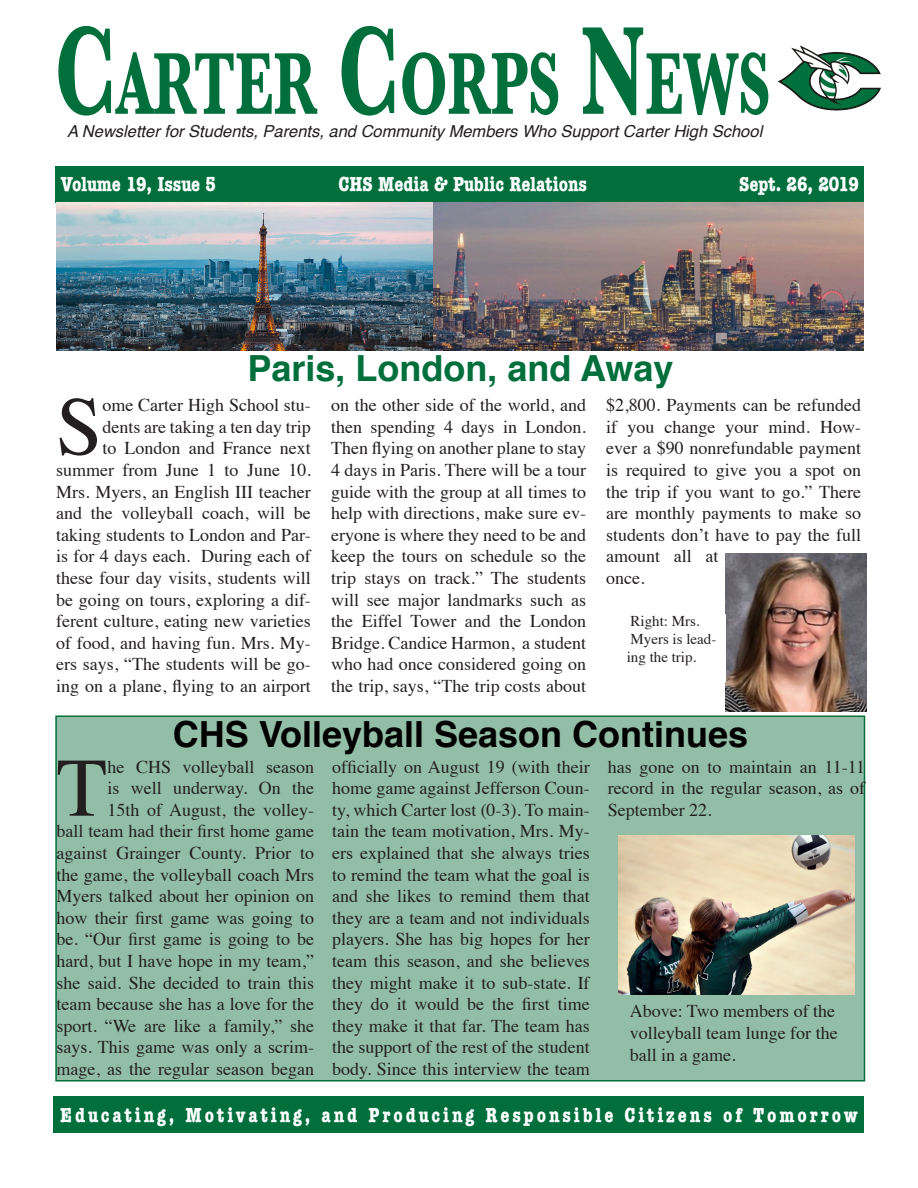
<style>
.page{position:relative;width:918px;height:1188px;background:#fff}
.page>*{position:absolute;margin:0;border:0;box-sizing:border-box;transform-origin:0 0}
.t1{font:700 91.2px "Baskerville";color:#006f3c;scale:.63 1}
.t2{font:83.25px "Times";color:#231f20}
.t3{font:700 36px "Helvetica";color:#000}
.t4{font:700 36px "Helvetica";color:#006f3c}
.t5{font:700 condensed 21px "American Typewriter";letter-spacing:.14em;color:#fff}
.t6{font:700 condensed 21px "American Typewriter";color:#fff}
.t7{font:18px/21.6px "Times";color:#231f20;text-align:justify}
.t8{font:italic 16.5px "Helvetica";color:#231f20}
.t9{font:15px/18px "Times";color:#231f20}
.s1{font-size:130.35px}
</style>
<div class="page">
<div style="left:55px;top:716px;width:810px;height:366px;background:#92bea7;border:2px solid #006f3c"></div>
<div style="left:54px;top:1097px;width:810px;height:36px;background:#006f3c"></div>
<div style="left:55px;top:167px;width:809px;height:36px;background:#006f3c"></div>
<img style="left:777px;top:45px;width:104px;height:66px">
<img style="left:619px;top:835px;width:235px;height:159px">
<img style="left:57px;top:203px;width:807px;height:148px">
<img style="left:726px;top:554px;width:140px;height:157px">
<p class="t1" style="left:55px;top:31px;width:1138px"><span class="s1">C</span>ARTER <span class="s1">C</span>ORPS <span class="s1">N</span>EWS</p>
<p class="t8" style="left:67px;top:119px;width:697px">A Newsletter for Students, Parents, and Community Members Who Support Carter High School</p>
<p class="t6" style="left:61px;top:167px;width:157px">Volume 19, Issue 5</p>
<p class="t6" style="left:339px;top:167px;width:250px">CHS Media &amp; Public Relations</p>
<p class="t6" style="left:739px;top:167px;width:121px">Sept. 26, 2019</p>
<p class="t4" style="left:247px;top:340px;width:428px">Paris, London, and Away</p>
<p class="t2" style="left:56px;top:349px;width:48px">S</p>
<p class="t7" style="left:56px;top:393px;width:256px;text-align:right">ome Carter High School stu-<br>dents are taking a ten day trip<br>to London and France next summer from June 1 to June 10.<br>Mrs. Myers, an English III teacher and the volleyball coach, will be taking students to London and Par&shy;is for 4 days each. During each of these four day visits, students will be going on tours, exploring a dif&shy;ferent culture, eating new varieties of food, and having fun. Mrs. My&shy;ers says, “The students will be go&shy;ing on a plane, flying to an airport</p>
<p class="t7" style="left:331px;top:393px;width:256px">on the other side of the world, and then spending 4 days in London.<br>Then flying on another plane to stay 4 days in Paris. There will be a tour guide with the group at all times to help with directions, make sure ev&shy;eryone is where they need to be and keep the tours on schedule so the trip stays on track.” The students will see major landmarks such as the Eiffel Tower and the London Bridge. Candice Harmon, a student who had once considered going on the trip, says, “The trip costs about</p>
<p class="t7" style="left:606px;top:393px;width:256px;text-align:left">$2,800. Payments can be refunded if you change your mind. How&shy;ever a $90 nonrefundable payment is required to give you a spot on the trip if you want to go.” There are monthly payments to make so students don’t have to pay the full amount all at<br>once.</p>
<p class="t9" style="left:631px;top:610px;width:71px">Right: Mrs.</p>
<p class="t9" style="left:627px;top:628px;width:91px">Myers is lead&shy;ing the trip.</p>
<p class="t3" style="left:173px;top:705px;width:577px">CHS Volleyball Season Continues</p>
<p class="t2" style="left:57px;top:710px;width:52px">T</p>
<p class="t7" style="left:57px;top:754px;width:259px;text-align:right">he CHS volleyball season<br>is well underway. On the<br>15th of August, the volley-<br>ball team had their first home game against Grainger County. Prior to the game, the volleyball coach Mrs<br>Myers talked about her opinion on how their first game was going to be. “Our first game is going to be hard, but I have hope in my team,” she said. She decided to train this team because she has a love for the sport. “We are like a family,” she says. This game was only a scrim&shy;mage, as the regular season began</p>
<p class="t7" style="left:332px;top:754px;width:259px">officially on August 19 (with their home game against Jefferson Coun&shy;ty, which Carter lost (0-3). To main&shy;tain the team motivation, Mrs. My&shy;ers explained that she always tries to remind the team what the goal is and she likes to remind them that they are a team and not individuals players. She has big hopes for her team this season, and she believes they might make it to sub-state. If they do it would be the first time they make it that far. The team has the support of the rest of the student body. Since this interview the team</p>
<p class="t7" style="left:608px;top:754px;width:259px">has gone on to maintain an 11-11 record in the regular season, as of September 22.</p>
<p class="t7" style="left:630px;top:999px;width:209px;text-align:left">Above: Two members of the volleyball team lunge for the ball in a game.</p>
<p class="t5" style="left:60px;top:1098px;width:799px">Educating, Motivating, and Producing Responsible Citizens of Tomorrow</p>
</div>
